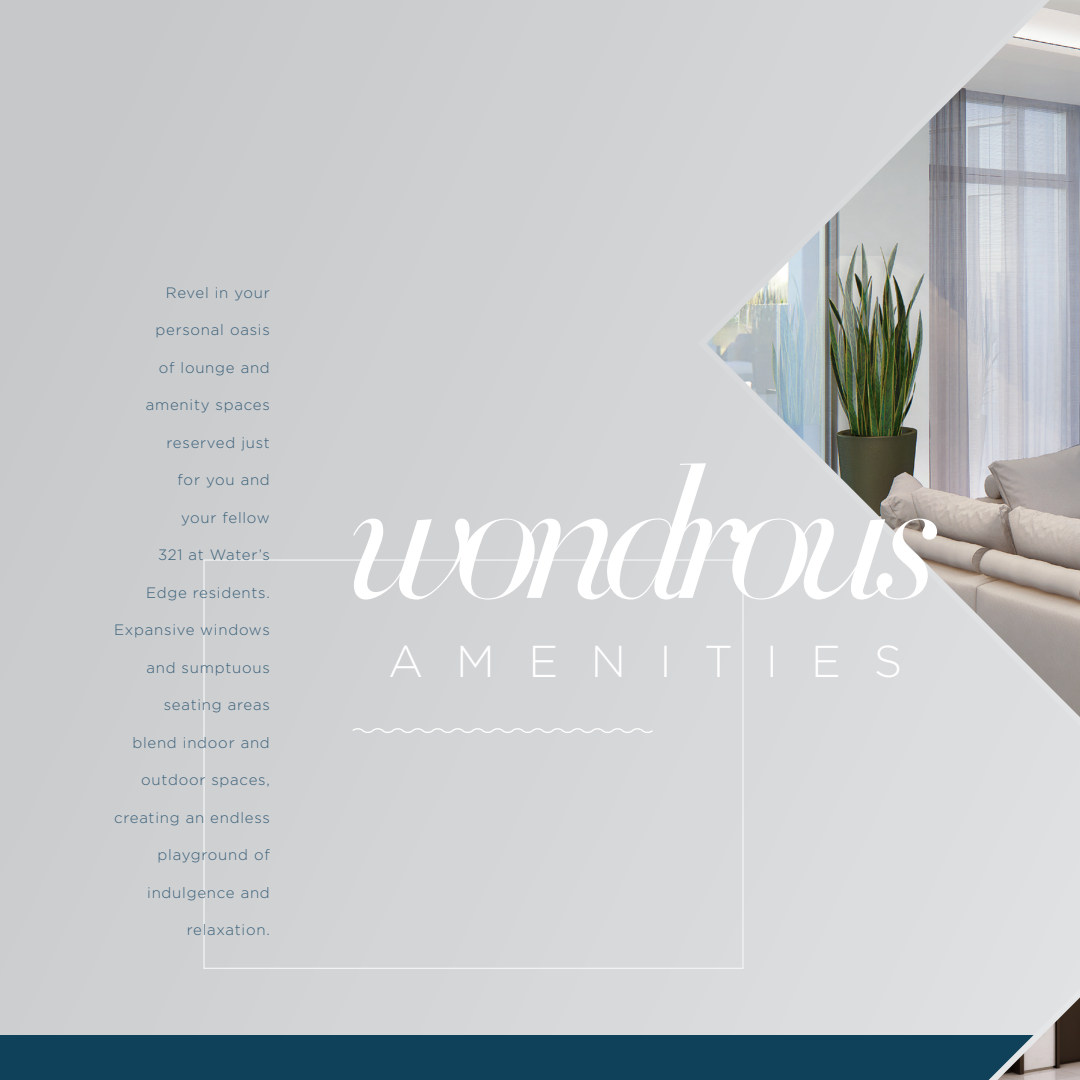
<style>
.page{position:relative;width:1080px;height:1080px;background:#fff}
.page>*{position:absolute;margin:0;border:0;box-sizing:border-box;transform-origin:0 0}
.t1{font:182.75px "Didot HTF L64 Light Ital";letter-spacing:-.095em;color:#fff}
.t2{font:300 44.62px "Gotham";letter-spacing:.735em;color:#fff}
.t3{font:300 15px "Gotham";letter-spacing:.05em;color:#396079}
</style>
<div class="page">
<div style="left:0;top:0;width:693px;height:1035px;background:#cfd0d2"></div>
<div style="left:0;top:1035px;width:1080px;height:45px;background:#0f425a"></div>
<svg style="left:693px;top:866px;width:387px;height:214px"></svg>
<svg style="left:693px;top:0;width:387px;height:866px;background:#c4c5c6"></svg>
<svg style="left:351px;top:726px;width:303px;height:9px;background:#dadbdd"></svg>
<p class="t3" style="left:166px;top:284px;width:105px">Revel in your</p>
<p class="t3" style="left:156px;top:322px;width:116px">personal oasis</p>
<p class="t3" style="left:159px;top:359px;width:113px">of lounge and</p>
<p class="t3" style="left:146px;top:397px;width:126px">amenity spaces</p>
<p class="t3" style="left:167px;top:434px;width:105px">reserved just</p>
<p class="t3" style="left:178px;top:472px;width:94px">for you and</p>
<p class="t3" style="left:181px;top:509px;width:90px">your fellow</p>
<p class="t3" style="left:158px;top:547px;width:113px">321 at Water’s</p>
<p class="t3" style="left:146px;top:584px;width:125px">Edge residents.</p>
<p class="t3" style="left:114px;top:622px;width:157px">Expansive windows</p>
<p class="t3" style="left:146px;top:659px;width:125px">and sumptuous</p>
<p class="t3" style="left:164px;top:697px;width:108px">seating areas</p>
<p class="t3" style="left:132px;top:734px;width:139px">blend indoor and</p>
<p class="t3" style="left:141px;top:772px;width:130px">outdoor spaces,</p>
<p class="t3" style="left:114px;top:809px;width:157px">creating an endless</p>
<p class="t3" style="left:158px;top:847px;width:114px">playground of</p>
<p class="t3" style="left:147px;top:884px;width:124px">indulgence and</p>
<p class="t3" style="left:187px;top:922px;width:85px">relaxation.</p>
<p class="t1" style="left:349px;top:420px;width:595px">wondrous</p>
<p class="t2" style="left:388px;top:637px;width:516px">AMENITIES</p>
</div>
